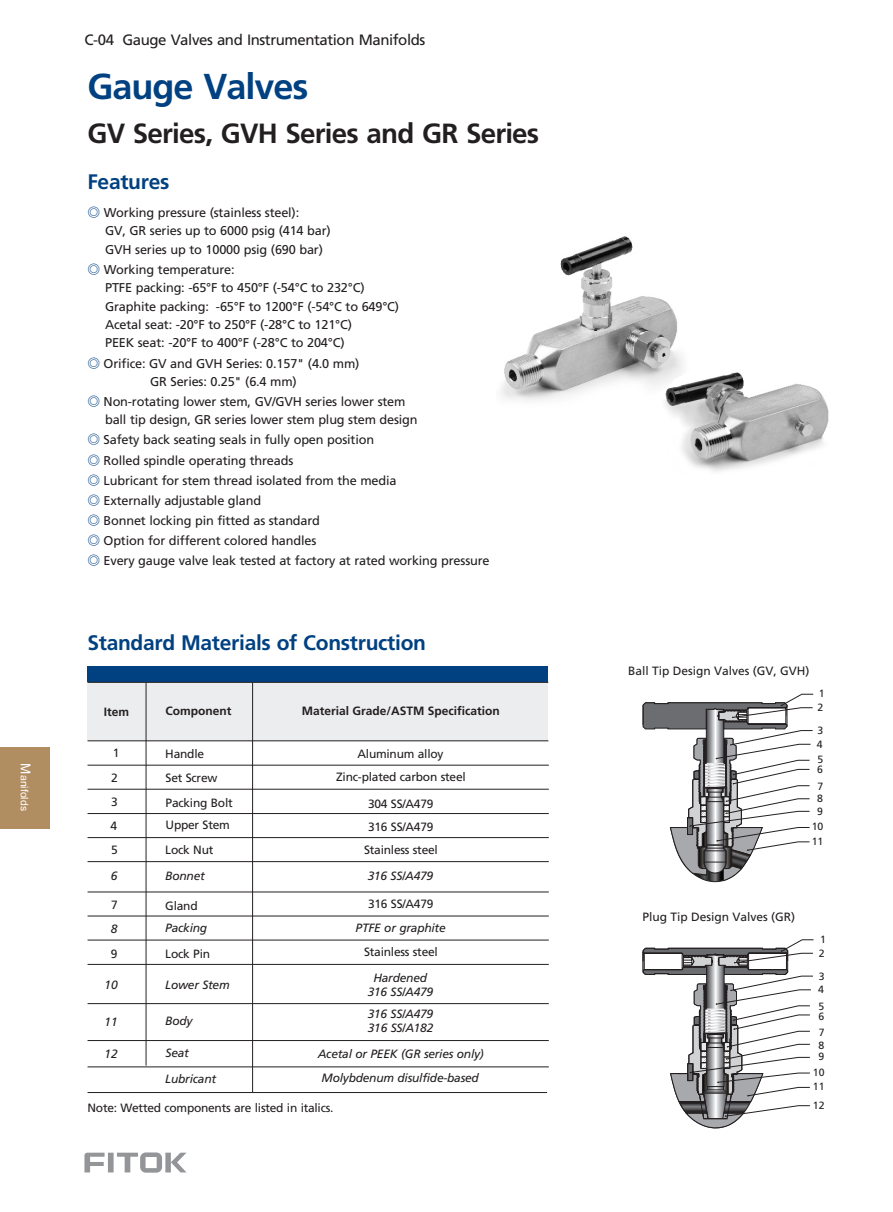
<style>
.page{position:relative;width:893px;height:1212px;background:#fff}
.page>*{position:absolute;margin:0;border:0;box-sizing:border-box;transform-origin:0 0}
.t1{font:300 36px "Frutiger CE";letter-spacing:-.03em;color:#014181}
.t2{font:300 27.75px "Frutiger CE";letter-spacing:-.03em;color:#231f20}
.t3{font:300 21px "Frutiger CE";letter-spacing:-.015em;color:#014181}
.t4{font:15px "Frutiger CE";letter-spacing:-.03em;color:#231f20}
.t5{font:12.75px/20.1px "Frutiger CE";letter-spacing:-.015em;color:#231f20}
.t6{font:12px/22px "Frutiger CE";letter-spacing:-.02em;color:#231f20}
.t7{font:italic 12px/14px "Frutiger CE";letter-spacing:-.02em;color:#231f20}
.t8{font:12px "Frutiger CE";color:#231f20}
.t9{font:300 12px "Frutiger CE";color:#231f20}
.t10{font:10.5px/14.5px "Frutiger CE";color:#231f20}
.t11{font:10.5px "Arial";color:#fff}
.s1{font-size:13.5px}
.s2{font-family:"Hiragino Sans GB W6";color:#014181}
</style>
<div class="page">
<svg style="left:84px;top:1152px;width:103px;height:21px"></svg>
<div style="left:88px;top:666px;width:460px;height:16px;background:#014181"></div>
<div style="left:88px;top:682px;width:460px;height:59px;background:#ecedee"></div>
<hr style="left:88px;top:1040px;width:461px;height:1px;background:#231f20">
<hr style="left:88px;top:916px;width:461px;height:1px;background:#231f20">
<hr style="left:88px;top:1003px;width:461px;height:1px;background:#231f20">
<hr style="left:88px;top:837px;width:461px;height:1px;background:#231f20">
<hr style="left:88px;top:1066px;width:461px;height:1px;background:#231f20">
<hr style="left:88px;top:964px;width:461px;height:1px;background:#231f20">
<hr style="left:146px;top:682px;width:1px;height:383px;background:#231f20">
<hr style="left:252px;top:682px;width:1px;height:410px;background:#231f20">
<hr style="left:88px;top:765px;width:461px;height:1px;background:#231f20">
<hr style="left:88px;top:740px;width:460px;height:1px;background:#231f20">
<hr style="left:88px;top:940px;width:461px;height:1px;background:#231f20">
<hr style="left:88px;top:892px;width:461px;height:1px;background:#231f20">
<hr style="left:88px;top:861px;width:461px;height:1px;background:#231f20">
<hr style="left:88px;top:813px;width:461px;height:1px;background:#231f20">
<hr style="left:88px;top:789px;width:461px;height:1px;background:#231f20">
<hr style="left:88px;top:1092px;width:459px;height:1px;background:#231f20">
<img style="left:501px;top:236px;width:182px;height:165px">
<img style="left:658px;top:368px;width:171px;height:104px">
<hr style="left:88px;top:682px;width:460px;height:1px;background:#231f20">
<div style="left:0;top:747px;width:49px;height:82px;background:#b18d62"></div>
<svg style="left:643px;top:694px;width:171px;height:188px"></svg>
<svg style="left:642px;top:939px;width:172px;height:190px"></svg>
<p class="t11" style="left:29px;top:763px;width:49px;rotate:90deg"><span class="s1">M</span>anifolds</p>
<p class="t4" style="left:84px;top:34px;width:342px">C-04 Gauge Valves and Instrumentation Manifolds</p>
<h1 class="t1" style="left:87px;top:72px;width:223px">Gauge Valves</h1>
<h2 class="t2" style="left:87px;top:123px;width:453px">GV Series, GVH Series and GR Series</h2>
<h3 class="t3" style="left:87px;top:173px;width:83px">Features</h3>
<p class="t5" style="left:87px;top:203px;width:213px"><span class="s2">◎</span> Working pressure (stainless steel):</p>
<p class="t5" style="left:105px;top:223px;width:227px;line-height:18.5px">GV, GR series up to 6000 psig (414 bar)<br>GVH series up to 10000 psig (690 bar)</p>
<p class="t5" style="left:105px;top:280px;width:296px;line-height:18.5px">PTFE packing: -65 F to 450 F (-54 C to 232 C)<br>Graphite packing: -65 F to 1200 F (-54 C to 649 C)<br>Acetal seat: -20 F to 250 F (-28 C to 121 C)<br>PEEK seat: -20 F to 400 F (-28 C to 204 C)</p>
<p class="t5" style="left:150px;top:372px;width:148px">GR Series: 0.25 (6.4 mm)</p>
<p class="t5" style="left:105px;top:411px;width:314px">ball tip design, GR series lower stem plug stem design</p>
<p class="t5" style="left:87px;top:260px;width:149px"><span class="s2">◎</span> Working temperature:</p>
<p class="t5" style="left:206px;top:279px;width:7px">°</p>
<p class="t5" style="left:258px;top:279px;width:7px">°</p>
<p class="t5" style="left:295px;top:279px;width:7px">°</p>
<p class="t5" style="left:348px;top:279px;width:7px">°</p>
<p class="t5" style="left:234px;top:297px;width:7px">°</p>
<p class="t5" style="left:292px;top:297px;width:7px">°</p>
<p class="t5" style="left:329px;top:297px;width:7px">°</p>
<p class="t5" style="left:382px;top:297px;width:7px">°</p>
<p class="t5" style="left:194px;top:316px;width:7px">°</p>
<p class="t5" style="left:245px;top:316px;width:7px">°</p>
<p class="t5" style="left:282px;top:316px;width:7px">°</p>
<p class="t5" style="left:335px;top:316px;width:7px">°</p>
<p class="t5" style="left:186px;top:334px;width:7px">°</p>
<p class="t5" style="left:238px;top:334px;width:7px">°</p>
<p class="t5" style="left:275px;top:334px;width:7px">°</p>
<p class="t5" style="left:328px;top:334px;width:7px">°</p>
<p class="t5" style="left:297px;top:354px;width:9px">"</p>
<p class="t5" style="left:235px;top:372px;width:9px">"</p>
<p class="t5" style="left:87px;top:354px;width:274px"><span class="s2">◎</span> Orifice: GV and GVH Series: 0.157 (4.0 mm)</p>
<p class="t5" style="left:87px;top:392px;width:320px"><span class="s2">◎</span> Non-rotating lower stem, GV/GVH series lower stem</p>
<p class="t5" style="left:87px;top:431px;width:404px"><span class="s2">◎</span> Safety back seating seals in fully open position<br><span class="s2">◎</span> Rolled spindle operating threads<br><span class="s2">◎</span> Lubricant for stem thread isolated from the media<br><span class="s2">◎</span> Externally adjustable gland<br><span class="s2">◎</span> Bonnet locking pin fitted as standard<br><span class="s2">◎</span> Option for different colored handles<br><span class="s2">◎</span> Every gauge valve leak tested at factory at rated working pressure</p>
<h3 class="t3" style="left:87px;top:635px;width:340px">Standard Materials of Construction</h3>
<p class="t9" style="left:104px;top:707px;width:27px">Item</p>
<p class="t9" style="left:165px;top:706px;width:67px">Component</p>
<p class="t9" style="left:302px;top:706px;width:200px">Material Grade/ASTM Specification</p>
<p class="t6" style="left:113px;top:743px;width:8px">1</p>
<p class="t6" style="left:165px;top:743px;width:40px">Handle</p>
<p class="t6" style="left:357px;top:743px;width:88px">Aluminum alloy</p>
<p class="t6" style="left:111px;top:768px;width:8px">2</p>
<p class="t6" style="left:166px;top:768px;width:53px">Set Screw</p>
<p class="t6" style="left:336px;top:767px;width:131px">Zinc-plated carbon steel</p>
<p class="t6" style="left:111px;top:792px;width:8px">3</p>
<p class="t6" style="left:111px;top:816px;width:8px">4</p>
<p class="t6" style="left:166px;top:792px;width:69px">Packing Bolt<br>Upper Stem</p>
<p class="t6" style="left:368px;top:793px;width:67px">304 SS/A479</p>
<p class="t6" style="left:368px;top:817px;width:67px">316 SS/A479</p>
<p class="t6" style="left:111px;top:840px;width:8px">5</p>
<p class="t6" style="left:165px;top:840px;width:50px">Lock Nut</p>
<p class="t6" style="left:364px;top:840px;width:75px">Stainless steel</p>
<p class="t7" style="left:111px;top:870px;width:8px">6</p>
<p class="t7" style="left:165px;top:870px;width:41px">Bonnet</p>
<p class="t7" style="left:368px;top:870px;width:67px">316 SS/A479</p>
<p class="t6" style="left:111px;top:895px;width:8px">7</p>
<p class="t6" style="left:165px;top:895px;width:34px">Gland</p>
<p class="t6" style="left:368px;top:894px;width:67px">316 SS/A479</p>
<p class="t7" style="left:111px;top:922px;width:8px">8</p>
<p class="t7" style="left:165px;top:921px;width:43px">Packing</p>
<p class="t7" style="left:356px;top:921px;width:92px">PTFE or graphite</p>
<p class="t6" style="left:111px;top:943px;width:8px">9</p>
<p class="t6" style="left:165px;top:943px;width:46px">Lock Pin</p>
<p class="t6" style="left:364px;top:942px;width:75px">Stainless steel</p>
<p class="t7" style="left:165px;top:979px;width:66px">Lower Stem</p>
<p class="t7" style="left:105px;top:979px;width:15px">10</p>
<p class="t7" style="left:105px;top:1016px;width:15px">11</p>
<p class="t7" style="left:165px;top:1015px;width:29px">Body</p>
<p class="t7" style="left:368px;top:972px;width:67px;text-align:center">Hardened<br>316 SS/A479</p>
<p class="t7" style="left:368px;top:1008px;width:67px">316 SS/A479<br>316 SS/A182</p>
<p class="t7" style="left:105px;top:1047px;width:15px">12</p>
<p class="t7" style="left:166px;top:1047px;width:25px">Seat</p>
<p class="t7" style="left:318px;top:1047px;width:168px">Acetal or PEEK (GR series only)</p>
<p class="t7" style="left:165px;top:1073px;width:52px">Lubricant</p>
<p class="t7" style="left:322px;top:1072px;width:159px">Molybdenum disulfide-based</p>
<p class="t6" style="left:88px;top:1098px;width:247px">Note: Wetted components are listed in italics.</p>
<p class="t8" style="left:628px;top:666px;width:183px">Ball Tip Design Valves (GV, GVH)</p>
<p class="t10" style="left:817px;top:687px;width:9px">1<br>2</p>
<p class="t10" style="left:817px;top:724px;width:8px;line-height:13.6px">3<br>4</p>
<p class="t10" style="left:817px;top:754px;width:8px;line-height:10.6px">5<br>6</p>
<p class="t10" style="left:817px;top:781px;width:8px;line-height:12.1px;text-align:justify">7<br>8<br>9</p>
<p class="t10" style="left:812px;top:820px;width:13px">10<br>11</p>
<p class="t8" style="left:642px;top:912px;width:154px">Plug Tip Design Valves (GR)</p>
<p class="t10" style="left:819px;top:932px;width:9px">1<br>2</p>
<p class="t10" style="left:818px;top:970px;width:8px;line-height:13.6px">3<br>4</p>
<p class="t10" style="left:818px;top:1001px;width:8px;line-height:10.6px">5<br>6</p>
<p class="t10" style="left:818px;top:1026px;width:8px;line-height:13.5px">7<br>8</p>
<p class="t10" style="left:813px;top:1049px;width:13px;line-height:15.9px;text-align:center">9<br>10</p>
<p class="t10" style="left:813px;top:1078px;width:13px;line-height:18.3px">11<br>12</p>
</div>
